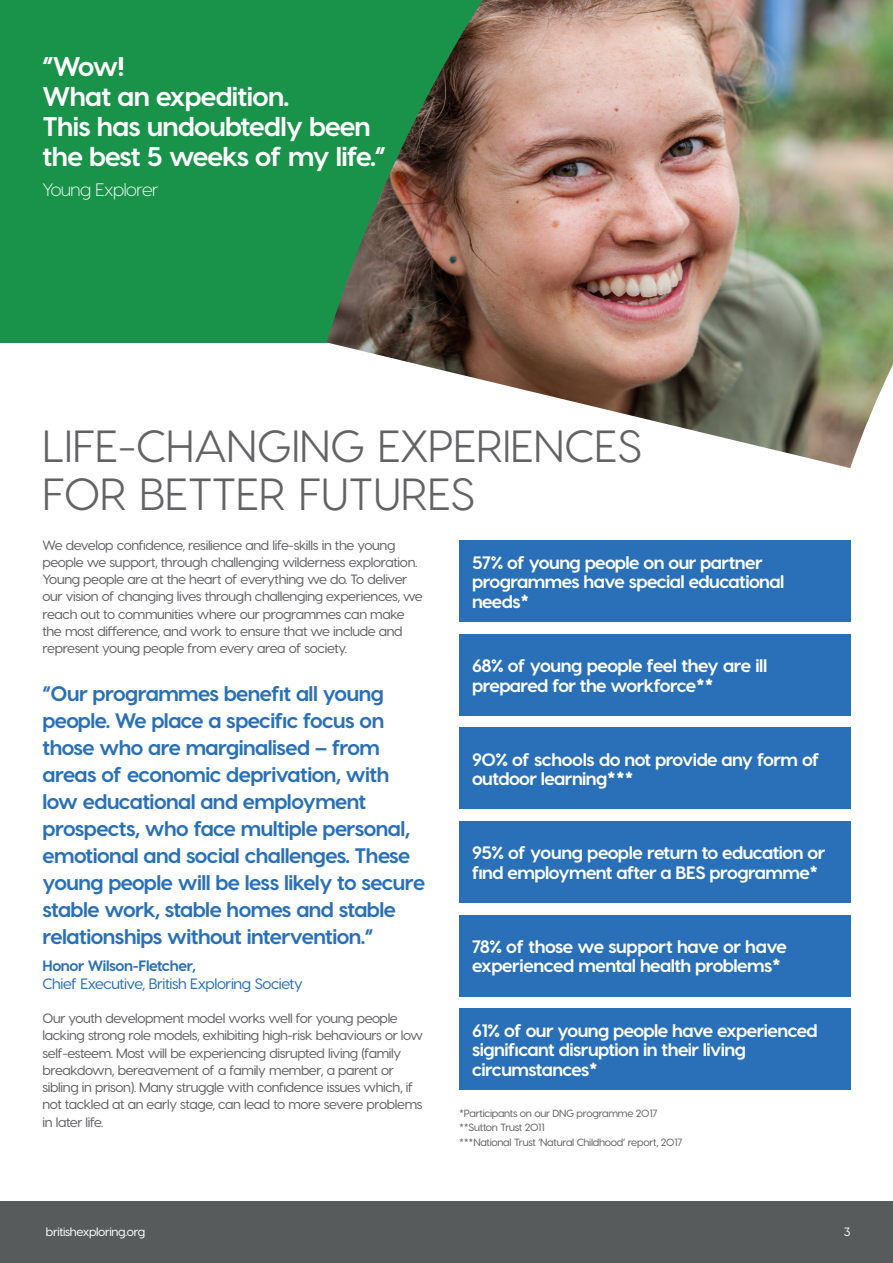
<style>
.page{position:relative;width:893px;height:1263px;background:#fff}
.page>*{position:absolute;margin:0;border:0;box-sizing:border-box;transform-origin:0 0}
.PAGE_TITLE{font:45px/48px "Visby CF";color:#636366}
.QUOTE_-_HEADER{font:700 27px/30px "Visby CF";letter-spacing:-.025em;color:#fff}
.QUOTE_-_BODY_COPY{font:700 21px/27px "Visby CF";letter-spacing:-.025em;color:#2a70b8}
.t1{font:700 18px/19.5px "Visby CF";letter-spacing:-.03em;color:#fff}
.QUOTE_-_HEADER-2{font:300 18px "Visby CF";letter-spacing:-.025em;color:#fff}
.BODY{font:500 15px "Visby CF";letter-spacing:-.025em;color:#2a70b8}
.BODY-2{font:700 15px "Visby CF";letter-spacing:-.025em;color:#2a70b8}
.BODY-3{font:500 13.5px/17.2px "Visby CF";letter-spacing:-.025em;color:#636366}
.t2{font:500 12px "Visby CF";letter-spacing:-.025em;color:#fff}
.REF{font:500 10.5px "Visby CF";letter-spacing:-.025em;color:#636366}
</style>
<div class="page">
<div style="left:0;top:0;width:893px;height:342px;background:#1a934a"></div>
<div style="left:0;top:1201px;width:893px;height:62px;background:#585b5c"></div>
<div style="left:459px;top:540px;width:391px;height:82px;background:#2a70b8"></div>
<div style="left:459px;top:634px;width:391px;height:81px;background:#2a70b8"></div>
<div style="left:459px;top:728px;width:391px;height:81px;background:#2a70b8"></div>
<div style="left:459px;top:821px;width:391px;height:81px;background:#2a70b8"></div>
<div style="left:459px;top:915px;width:391px;height:81px;background:#2a70b8"></div>
<div style="left:459px;top:1008px;width:391px;height:82px;background:#2a70b8"></div>
<img style="left:327px;top:0;width:566px;height:468px">
<p class="QUOTE_-_HEADER" style="left:43px;top:51px;width:345px">“Wow!<br>What an expedition.<br>This has undoubtedly been the best 5 weeks of my life.”</p>
<p class="QUOTE_-_HEADER-2" style="left:43px;top:179px;width:118px">Young Explorer</p>
<p class="PAGE_TITLE" style="left:43px;top:422px;width:601px">LIFE-CHANGING EXPERIENCES<br>FOR BETTER FUTURES</p>
<p class="BODY-3" style="left:43px;top:536px;width:382px">We develop confidence, resilience and life-skills in the young people we support, through challenging wilderness exploration.<br>Young people are at the heart of everything we do. To deliver our vision of changing lives through challenging experiences, we reach out to communities where our programmes can make the most difference, and work to ensure that we include and represent young people from every area of society.</p>
<p class="QUOTE_-_BODY_COPY" style="left:43px;top:680px;width:384px">“Our programmes benefit all young people. We place a specific focus on those who are marginalised – from areas of economic deprivation, with low educational and employment prospects, who face multiple personal, emotional and social challenges. These young people will be less likely to secure stable work, stable homes and stable relationships without intervention.”</p>
<p class="BODY-2" style="left:43px;top:956px;width:155px">Honor Wilson-Fletcher,</p>
<p class="BODY" style="left:43px;top:974px;width:262px">Chief Executive, British Exploring Society</p>
<p class="BODY-3" style="left:43px;top:1009px;width:382px">Our youth development model works well for young people lacking strong role models, exhibiting high-risk behaviours or low self-esteem. Most will be experiencing disrupted living (family breakdown, bereavement of a family member, a parent or sibling in prison). Many struggle with confidence issues which, if not tackled at an early stage, can lead to more severe problems in later life.</p>
<p class="t1" style="left:472px;top:552px;width:314px">57% of young people on our partner programmes have special educational needs*</p>
<p class="t1" style="left:472px;top:656px;width:297px">68% of young people feel they are ill prepared for the workforce**</p>
<p class="t1" style="left:472px;top:749px;width:349px">90% of schools do not provide any form of outdoor learning***</p>
<p class="t1" style="left:472px;top:843px;width:355px">95% of young people return to education or find employment after a BES programme*</p>
<p class="t1" style="left:472px;top:937px;width:316px">78% of those we support have or have experienced mental health problems*</p>
<p class="t1" style="left:472px;top:1020px;width:347px">61% of our young people have experienced significant disruption in their living circumstances*</p>
<p class="REF" style="left:459px;top:1107px;width:200px">*Participants on our DNG programme 2017</p>
<p class="REF" style="left:459px;top:1121px;width:87px">**Sutton Trust 2011</p>
<p class="REF" style="left:459px;top:1136px;width:225px">***National Trust ‘Natural Childhood’ report, 2017</p>
<p class="t2" style="left:46px;top:1224px;width:101px">britishexploring.org</p>
<p class="t2" style="left:844px;top:1224px;width:8px">3</p>
</div>
